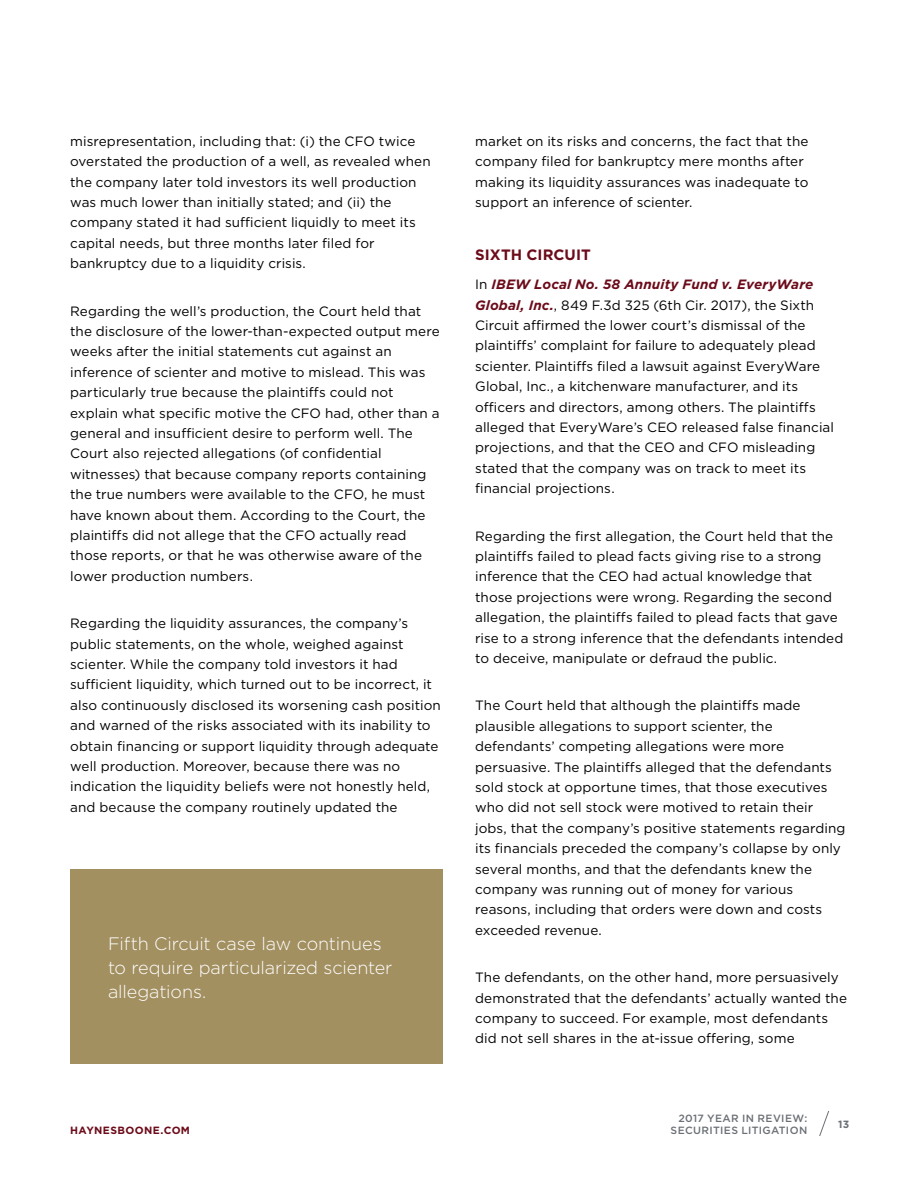
<style>
.page{position:relative;width:918px;height:1188px;background:#fff}
.page>*{position:absolute;margin:0;border:0;box-sizing:border-box;transform-origin:0 0}
.t1{font:300 18px/24px "Gotham";letter-spacing:-.01em;color:#fff}
.t2{font:700 15px "Gotham";color:#6c0b1a}
.t3{font:13.5px/20.4px "Gotham";letter-spacing:.005em;color:#000}
.t4{font:500 10.5px/12px "Gotham";letter-spacing:.035em;color:#6b7075;text-align:right}
.t5{font:700 10.5px "Gotham";letter-spacing:.035em;color:#6c0b1a}
.t6{font:700 10.5px "Gotham";color:#6b7075}
.s1{font-weight:700;font-style:italic;color:#6c0b1a}
</style>
<div class="page">
<svg style="left:819px;top:1112px;width:10px;height:24px"></svg>
<div style="left:70px;top:869px;width:373px;height:195px;background:#a39061"></div>
<p class="t3" style="left:70px;top:131px;width:362px">misrepresentation, including that: (i) the CFO twice overstated the production of a well, as revealed when the company later told investors its well production was much lower than initially stated; and (ii) the company stated it had sufficient liquidly to meet its capital needs, but three months later filed for bankruptcy due to a liquidity crisis.</p>
<p class="t3" style="left:70px;top:300px;width:371px">Regarding the well’s production, the Court held that the disclosure of the lower-than-expected output mere weeks after the initial statements cut against an inference of scienter and motive to mislead. This was particularly true because the plaintiffs could not explain what specific motive the CFO had, other than a general and insufficient desire to perform well. The Court also rejected allegations (of confidential witnesses) that because company reports containing the true numbers were available to the CFO, he must have known about them. According to the Court, the plaintiffs did not allege that the CFO actually read those reports, or that he was otherwise aware of the lower production numbers.</p>
<p class="t3" style="left:70px;top:613px;width:372px">Regarding the liquidity assurances, the company’s public statements, on the whole, weighed against scienter. While the company told investors it had sufficient liquidity, which turned out to be incorrect, it also continuously disclosed its worsening cash position and warned of the risks associated with its inability to obtain financing or support liquidity through adequate well production. Moreover, because there was no indication the liquidity beliefs were not honestly held, and because the company routinely updated the</p>
<h1 class="t1" style="left:108px;top:931px;width:286px">Fifth Circuit case law continues to require particularized scienter allegations.</h1>
<p class="t5" style="left:70px;top:1123px;width:121px">HAYNESBOONE.COM</p>
<p class="t3" style="left:475px;top:130px;width:335px">market on its risks and concerns, the fact that the company filed for bankruptcy mere months after making its liquidity assurances was inadequate to support an inference of scienter.</p>
<p class="t2" style="left:475px;top:245px;width:117px">SIXTH CIRCUIT</p>
<p class="t3" style="left:475px;top:274px;width:360px">In <span class="s1">IBEW Local No. 58 Annuity Fund v. EveryWare Global, Inc.</span>, 849 F.3d 325 (6th Cir. 2017), the Sixth Circuit affirmed the lower court’s dismissal of the plaintiffs’ complaint for failure to adequately plead scienter. Plaintiffs filed a lawsuit against EveryWare Global, Inc., a kitchenware manufacturer, and its officers and directors, among others. The plaintiffs alleged that EveryWare’s CEO released false financial projections, and that the CEO and CFO misleading stated that the company was on track to meet its financial projections.</p>
<p class="t3" style="left:475px;top:525px;width:370px">Regarding the first allegation, the Court held that the plaintiffs failed to plead facts giving rise to a strong inference that the CEO had actual knowledge that those projections were wrong. Regarding the second allegation, the plaintiffs failed to plead facts that gave rise to a strong inference that the defendants intended to deceive, manipulate or defraud the public.</p>
<p class="t3" style="left:475px;top:695px;width:372px">The Court held that although the plaintiffs made plausible allegations to support scienter, the defendants’ competing allegations were more persuasive. The plaintiffs alleged that the defendants sold stock at opportune times, that those executives who did not sell stock were motived to retain their jobs, that the company’s positive statements regarding its financials preceded the company’s collapse by only several months, and that the defendants knew the company was running out of money for various reasons, including that orders were down and costs exceeded revenue.</p>
<p class="t3" style="left:475px;top:967px;width:373px">The defendants, on the other hand, more persuasively demonstrated that the defendants’ actually wanted the company to succeed. For example, most defendants did not sell shares in the at-issue offering, some</p>
<p class="t4" style="left:671px;top:1112px;width:138px">2017 YEAR IN REVIEW:<br>SECURITIES LITIGATION</p>
<p class="t6" style="left:838px;top:1118px;width:13px">13</p>
</div>
